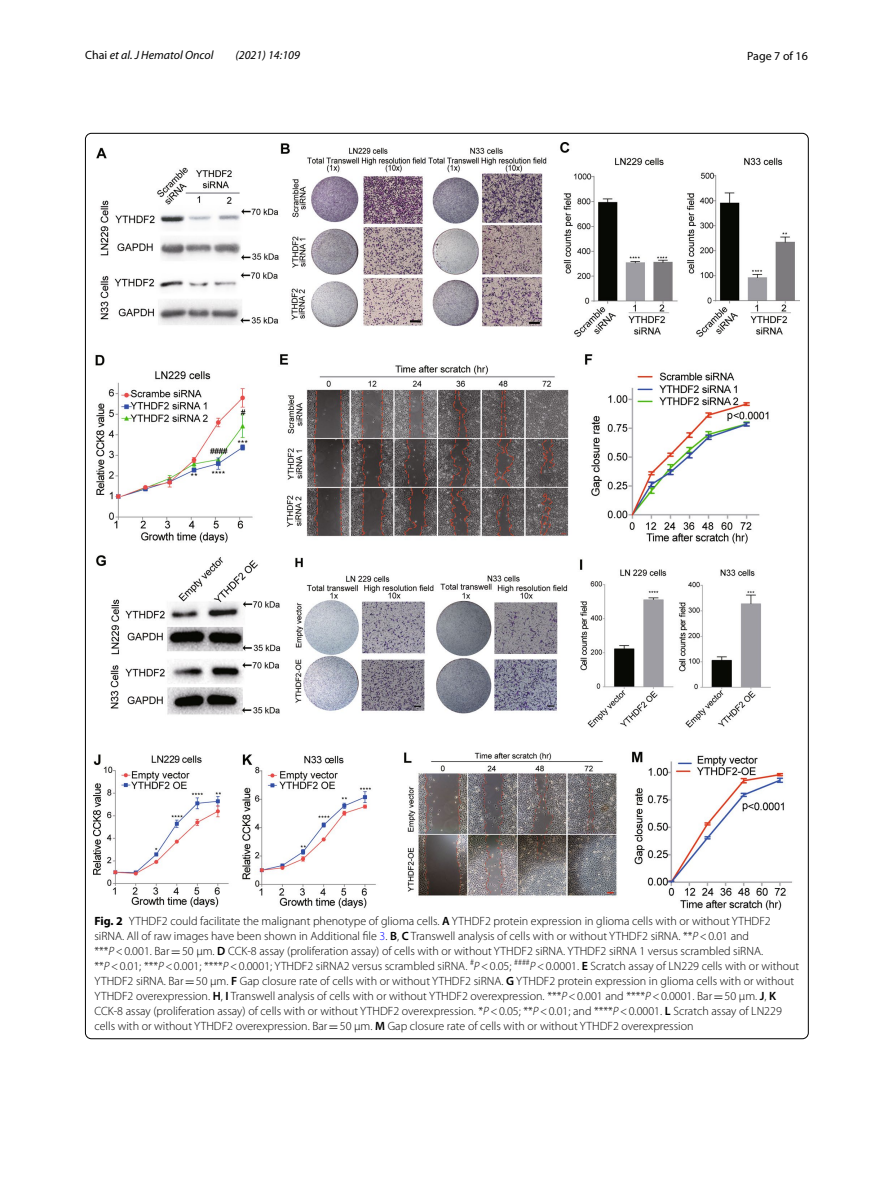
<style>
.page{position:relative;width:893px;height:1187px;background:#fff}
.page>*{position:absolute;margin:0;border:0;box-sizing:border-box;transform-origin:0 0}
.t1{font:300 12px/15px "Myriad Pro";color:#000}
.t2{font:italic 12px "Myriad Pro";color:#000}
.t3{font:12px "Myriad Pro";color:#000}
.s1{font-style:normal}
.s2{font-weight:700}
.s3{font-weight:600}
.s4{color:#00f}
.s5{font-style:italic}
.s6{font-family:"MTSY";font-weight:400}
</style>
<div class="page">
<img style="left:94px;top:142px;width:706px;height:767px">
<p class="t2" style="left:85px;top:48px;width:130px"><span class="s1">Chai</span> et al. J Hematol Oncol</p>
<p class="t2" style="left:235px;top:48px;width:66px">(2021) 14:109</p>
<p class="t3" style="left:747px;top:48px;width:62px">Page 7 of 16</p>
<p class="t1" style="left:94px;top:913px;width:706px"><span class="s2">Fig. 2</span> YTHDF2 could facilitate the malignant phenotype of glioma cells. <span class="s3">A</span> YTHDF2 protein expression in glioma cells with or without YTHDF2 siRNA. All of raw images have been shown in Additional file <span class="s4">3</span>. <span class="s3">B</span>, <span class="s3">C</span> Transwell analysis of cells with or without YTHDF2 siRNA. **<span class="s5">P</span>&lt;0.01 and ***<span class="s5">P</span>&lt;0.001. Bar<span class="s6">=</span>50 μm. <span class="s3">D</span> CCK-8 assay (proliferation assay) of cells with or without YTHDF2 siRNA. YTHDF2 siRNA 1 versus scrambled siRNA. **<span class="s5">P</span>&lt;0.01; ***<span class="s5">P</span>&lt;0.001; ****<span class="s5">P</span>&lt;0.0001; YTHDF2 siRNA2 versus scrambled siRNA. <sup>#</sup><span class="s5">P</span>&lt;0.05; <sup>####</sup><span class="s5">P</span>&lt;0.0001. <span class="s3">E</span> Scratch assay of LN229 cells with or without YTHDF2 siRNA. Bar<span class="s6">=</span>50 μm. <span class="s3">F</span> Gap closure rate of cells with or without YTHDF2 siRNA. <span class="s3">G</span> YTHDF2 protein expression in glioma cells with or without YTHDF2 overexpression. <span class="s3">H</span>, <span class="s3">I</span> Transwell analysis of cells with or without YTHDF2 overexpression. ***<span class="s5">P</span>&lt;0.001 and ****<span class="s5">P</span>&lt;0.0001. Bar<span class="s6">=</span>50 μm. <span class="s3">J</span>, <span class="s3">K </span>CCK-8 assay (proliferation assay) of cells with or without YTHDF2 overexpression. *<span class="s5">P</span>&lt;0.05; **<span class="s5">P</span>&lt;0.01; and ****<span class="s5">P</span>&lt;0.0001. <span class="s3">L</span> Scratch assay of LN229 cells with or without YTHDF2 overexpression. Bar<span class="s6">=</span>50 μm. <span class="s3">M</span> Gap closure rate of cells with or without YTHDF2 overexpression</p>
</div>
